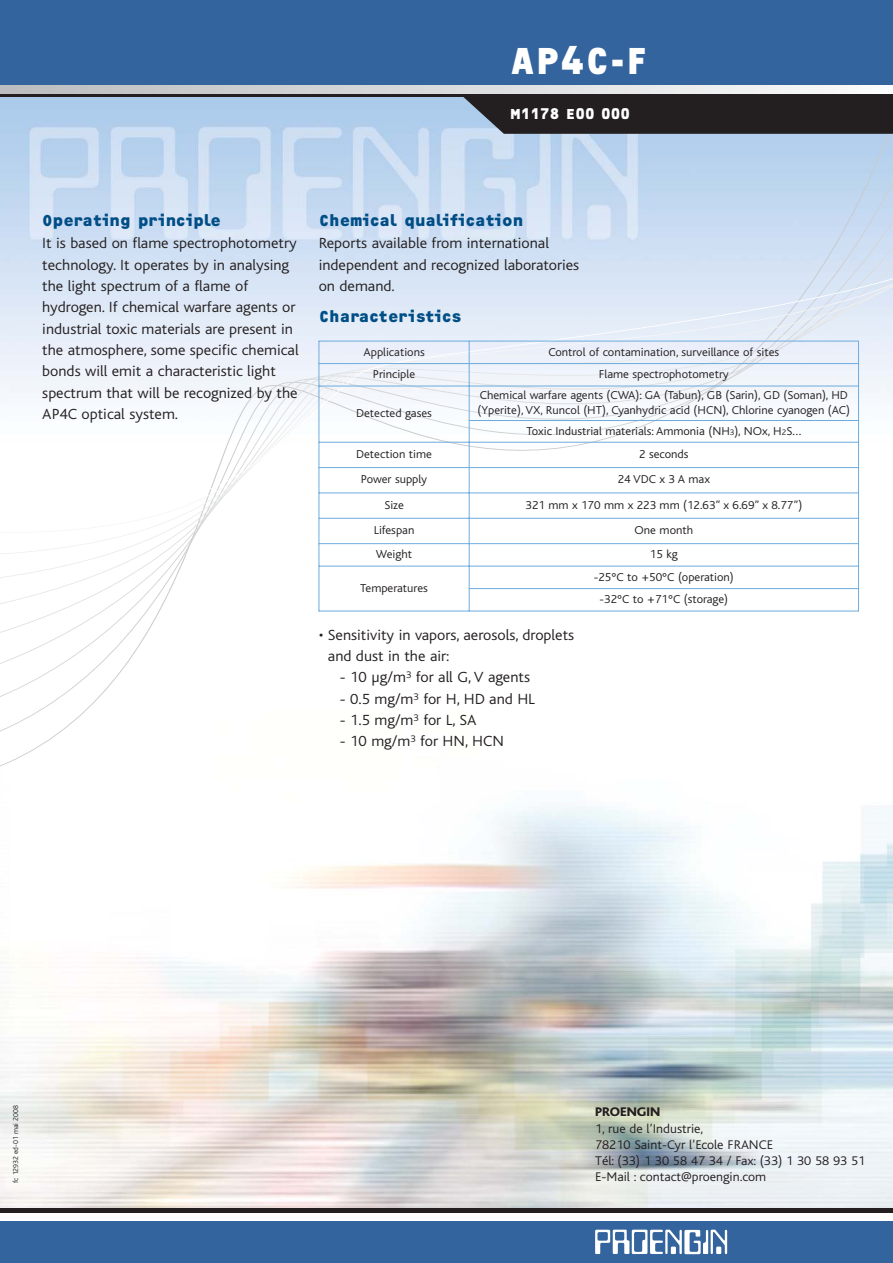
<style>
.page{position:relative;width:893px;height:1263px;background:#fff}
.page>*{position:absolute;margin:0;border:0;box-sizing:border-box;transform-origin:0 0}
.t1{font:700 39px "OCRF";color:#fff}
.t2{font:700 16.5px "OCRF";color:#004e86}
.t3{font:300 15.3px/21.3px "Bliss";color:#231f20;scale:1.05 1}
.t4{font:700 15px "OCRF";color:#fff}
.t5{font:300 13.2px/16.2px "Bliss";color:#231f20;scale:1.05 1}
.t6{font:800 13.2px "Bliss";color:#231f20;scale:1.05 1}
.t7{font:300 12px/15px "Bliss";color:#231f20;scale:1.05 1}
.t8{font:300 7.5px "Bliss";color:#231f20}
.s1{font-size:8.4px}
</style>
<div class="page">
<img style="left:0;top:803px;width:893px;height:405px">
<svg style="left:0;top:86px;width:893px;height:556px"></svg>
<div style="left:0;top:1px;width:893px;height:85px;background:#33649d"></div>
<svg style="left:0;top:86px;width:4px;height:8px"></svg>
<svg style="left:13px;top:86px;width:2px;height:8px"></svg>
<svg style="left:25px;top:86px;width:2px;height:8px"></svg>
<svg style="left:48px;top:86px;width:2px;height:8px"></svg>
<svg style="left:71px;top:86px;width:2px;height:8px"></svg>
<svg style="left:94px;top:86px;width:2px;height:8px"></svg>
<svg style="left:117px;top:86px;width:2px;height:8px"></svg>
<svg style="left:140px;top:86px;width:2px;height:8px"></svg>
<svg style="left:163px;top:86px;width:2px;height:8px"></svg>
<svg style="left:186px;top:86px;width:2px;height:8px"></svg>
<svg style="left:209px;top:86px;width:2px;height:8px"></svg>
<svg style="left:232px;top:86px;width:2px;height:8px"></svg>
<svg style="left:244px;top:86px;width:2px;height:8px"></svg>
<svg style="left:255px;top:86px;width:2px;height:8px"></svg>
<svg style="left:267px;top:86px;width:2px;height:8px"></svg>
<svg style="left:278px;top:86px;width:2px;height:8px"></svg>
<svg style="left:290px;top:86px;width:2px;height:8px"></svg>
<svg style="left:301px;top:86px;width:2px;height:8px"></svg>
<svg style="left:313px;top:86px;width:2px;height:8px"></svg>
<svg style="left:324px;top:86px;width:2px;height:8px"></svg>
<svg style="left:336px;top:86px;width:2px;height:8px"></svg>
<svg style="left:359px;top:86px;width:2px;height:8px"></svg>
<svg style="left:382px;top:86px;width:2px;height:8px"></svg>
<svg style="left:405px;top:86px;width:2px;height:8px"></svg>
<svg style="left:428px;top:86px;width:2px;height:8px"></svg>
<svg style="left:451px;top:86px;width:442px;height:48px;background:#4f4d50"></svg>
<hr style="left:0;top:94px;width:893px;height:2px;background:#231f20">
<hr style="left:0;top:1208px;width:893px;height:4px;background:#231f20">
<div style="left:0;top:1221px;width:893px;height:41px;background:#33649d"></div>
<svg style="left:595px;top:1229px;width:132px;height:25px"></svg>
<hr style="left:319px;top:341px;width:1px;height:270px;background:#6dacde">
<hr style="left:469px;top:341px;width:1px;height:270px;background:#6dacde">
<hr style="left:858px;top:341px;width:1px;height:270px;background:#6dacde">
<hr style="left:319px;top:341px;width:540px;height:1px;background:#6dacde">
<hr style="left:319px;top:363px;width:540px;height:1px;background:#6dacde">
<hr style="left:319px;top:386px;width:540px;height:1px;background:#6dacde">
<hr style="left:469px;top:420px;width:390px;height:1px;background:#6dacde">
<hr style="left:319px;top:442px;width:540px;height:1px;background:#6dacde">
<hr style="left:319px;top:467px;width:540px;height:1px;background:#6dacde">
<hr style="left:319px;top:493px;width:540px;height:1px;background:#6dacde">
<hr style="left:319px;top:518px;width:540px;height:1px;background:#6dacde">
<hr style="left:319px;top:543px;width:540px;height:1px;background:#6dacde">
<hr style="left:319px;top:566px;width:540px;height:1px;background:#6dacde">
<hr style="left:469px;top:588px;width:390px;height:1px;background:#6dacde">
<hr style="left:319px;top:611px;width:540px;height:1px;background:#6dacde">
<h1 class="t1" style="left:510px;top:46px;width:139px">AP4C-F</h1>
<p class="t4" style="left:510px;top:108px;width:121px">M1178 E00 000</p>
<p class="t2" style="left:42px;top:215px;width:180px">Operating principle</p>
<p class="t3" style="left:42px;top:234px;width:246px">It is based on flame spectrophotometry technology. It operates by in analysing the light spectrum of a flame of hydrogen. If chemical warfare agents or industrial toxic materials are present in the atmosphere, some specific chemical bonds will emit a characteristic light spectrum that will be recognized by the AP4C optical system.</p>
<p class="t2" style="left:319px;top:215px;width:206px">Chemical qualification</p>
<p class="t3" style="left:319px;top:234px;width:250px">Reports available from international independent and recognized laboratories on demand.</p>
<p class="t2" style="left:319px;top:310px;width:145px">Characteristics</p>
<p class="t7" style="left:363px;top:345px;width:60px">Applications</p>
<p class="t7" style="left:548px;top:345px;width:221px">Control of contamination, surveillance of sites</p>
<p class="t7" style="left:373px;top:368px;width:42px">Principle</p>
<p class="t7" style="left:599px;top:368px;width:126px">Flame spectrophotometry</p>
<p class="t7" style="left:356px;top:407px;width:74px">Detected gases</p>
<p class="t7" style="left:478px;top:389px;width:356px">Chemical warfare agents (CWA): GA (Tabun), GB (Sarin), GD (Soman), HD (Yperite), VX, Runcol (HT), Cyanhydric acid (HCN), Chlorine cyanogen (AC)</p>
<p class="t7" style="left:526px;top:424px;width:263px">Toxic Industrial materials: Ammonia (NH<span class="s1">3</span>), NOx, H<span class="s1">2</span>S…</p>
<p class="t7" style="left:356px;top:448px;width:74px">Detection time</p>
<p class="t7" style="left:639px;top:448px;width:49px">2 seconds</p>
<p class="t7" style="left:361px;top:473px;width:65px">Power supply</p>
<p class="t7" style="left:618px;top:473px;width:89px">24 VDC x 3 A max</p>
<p class="t7" style="left:384px;top:498px;width:20px">Size</p>
<p class="t7" style="left:525px;top:498px;width:265px">321 mm x 170 mm x 223 mm (12.63” x 6.69” x 8.77”)</p>
<p class="t7" style="left:374px;top:524px;width:40px">Lifespan</p>
<p class="t7" style="left:635px;top:524px;width:57px">One month</p>
<p class="t7" style="left:376px;top:548px;width:36px">Weight</p>
<p class="t7" style="left:650px;top:548px;width:28px">15 kg</p>
<p class="t7" style="left:360px;top:581px;width:66px">Temperatures</p>
<p class="t7" style="left:594px;top:566px;width:135px;line-height:22.5px;text-align:center">-25°C to +50°C (operation) -32°C to +71°C (storage)</p>
<p class="t3" style="left:328px;top:625px;width:236px;text-indent:-9px">• Sensitivity in vapors, aerosols, droplets and dust in the air:</p>
<p class="t3" style="left:340px;top:668px;width:183px">- 10 µg/m<sup>3</sup> for all G, V agents</p>
<p class="t3" style="left:340px;top:689px;width:187px">- 0.5 mg/m<sup>3</sup> for H, HD and HL</p>
<p class="t3" style="left:340px;top:711px;width:132px">- 1.5 mg/m<sup>3</sup> for L, SA</p>
<p class="t3" style="left:340px;top:732px;width:158px">- 10 mg/m<sup>3</sup> for HN, HCN</p>
<p class="t8" style="left:13px;top:1183px;width:79px;rotate:-90deg">fc 12932 ed-01 mai 2008</p>
<p class="t6" style="left:595px;top:1107px;width:63px">PROENGIN</p>
<p class="t5" style="left:595px;top:1121px;width:259px">1, rue de l’Industrie,<br>78210 Saint-Cyr l’Ecole FRANCE<br>Tél: (33) 1 30 58 47 34 / Fax: (33) 1 30 58 93 51<br>E-Mail : contact@proengin.com</p>
</div>
